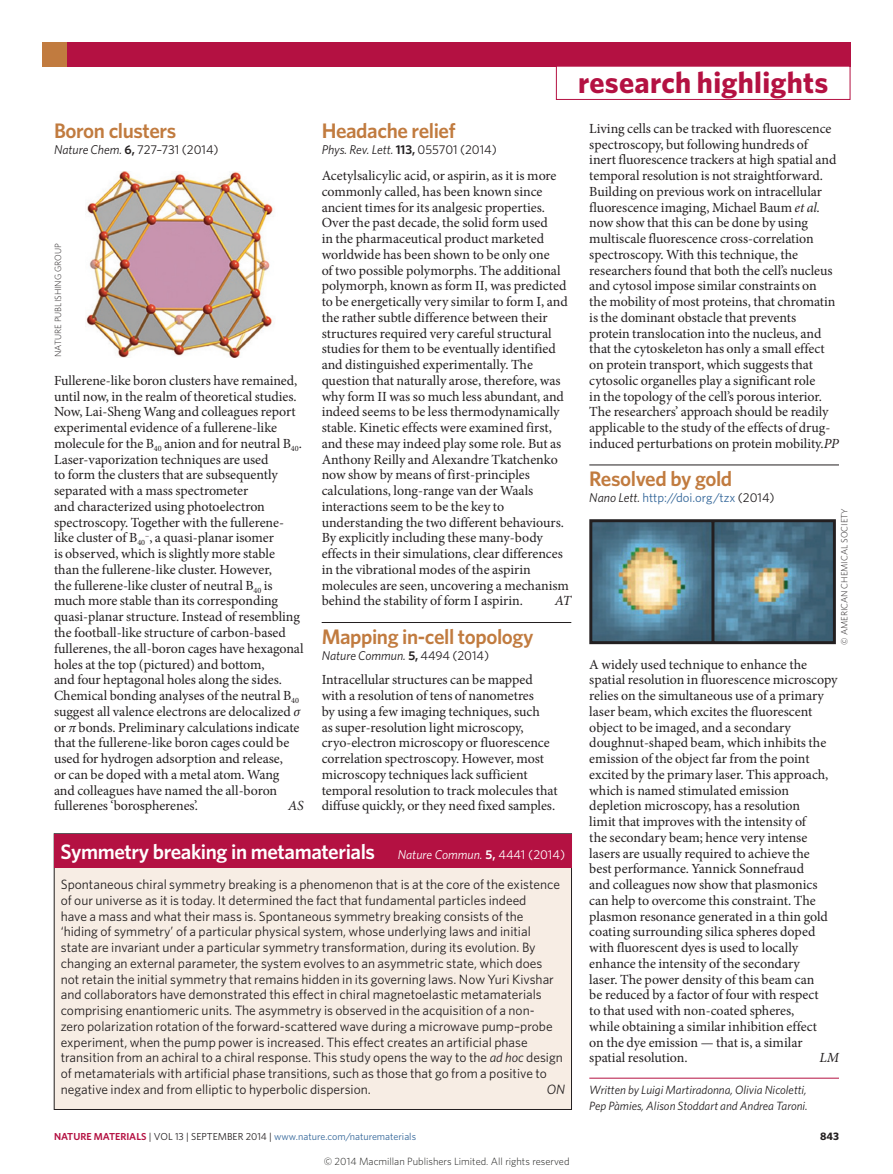
<style>
.page{position:relative;width:893px;height:1174px;background:#fff}
.page>*{position:absolute;margin:0;border:0;box-sizing:border-box;transform-origin:0 0}
.t1{font:700 30px "Whitney";letter-spacing:.01em;color:#b41142}
.Title{font:600 21px "Whitney";letter-spacing:-.02em;color:#fff}
.Title_w_rule{font:600 21px "Whitney";letter-spacing:-.02em;color:#c17b3f}
.Title-2{font:600 21px "Whitney";letter-spacing:-.02em;color:#c17b3f}
.Body_first{font:13.95px/15.8px "Minion Pro";color:#231f20}
.Body_first-2{font:italic 13.95px "Minion Pro";color:#231f20}
.Box_body_first{font:13.5px/15.8px "Whitney";color:#231f20}
.Box_body_first-2{font:italic 13.5px "Whitney";color:#231f20}
.Journal_DOI_ref{font:italic 12.75px "Whitney";color:#231f20}
.Journal_DOI_ref-2{font:12.75px "Whitney";color:#369}
.Journal_DOI_ref-3{font:12.75px "Whitney";color:#231f20}
.Author_information{font:italic 12px/15.8px "Whitney";color:#231f20}
.t2{font:700 10.8px "Whitney";color:#231f20}
.t3{font:300 10.5px "Whitney";color:#1d1d1b}
.t4{font:10.2px "Whitney";color:#369}
.Picture_credit{font:300 9px "Whitney";color:#231f20}
.s1{font-style:italic}
.s2{font-weight:600}
.s3{font-weight:600;font-style:normal}
.s4{font-style:normal}
.s5{font-weight:400;font-style:italic;font-size:12.75px}
.s6{font-size:12.75px}
.s7{font-weight:400;font-size:12.75px}
.s8{font-style:italic;color:#231f20}
.s9{color:#231f20}
.s10{font-weight:600;color:#b41142}
</style>
<div class="page">
<div style="left:43px;top:43px;width:807px;height:24px;background:#b41142"></div>
<div style="left:43px;top:43px;width:24px;height:24px;background:#c17b3f"></div>
<div style="left:556px;top:66px;width:294px;height:34px;border:1px solid #b41142"></div>
<hr style="left:322px;top:622px;width:249px;height:1px;background:#231f20">
<hr style="left:589px;top:465px;width:250px;height:1px;background:#231f20">
<hr style="left:589px;top:1078px;width:250px;height:1px;background:#b41142">
<svg style="left:589px;top:519px;width:247px;height:125px;background:#5d7c87"></svg>
<img style="left:86px;top:172px;width:187px;height:186px">
<div style="left:54px;top:833px;width:517px;height:276px;background:#f7ede4"></div>
<div style="left:54px;top:833px;width:517px;height:34px;background:#b41142"></div>
<h1 class="t1" style="left:578px;top:62px;width:252px">research highlights</h1>
<p class="Title-2" style="left:54px;top:117px;width:124px">Boron clusters</p>
<p class="Journal_DOI_ref-3" style="left:54px;top:141px;width:166px"><span class="s1">Nature Chem.</span> <span class="s2">6,</span> 727–731 (2014)</p>
<p class="Picture_credit" style="left:52px;top:357px;width:115px;rotate:-90deg">NATURE PUBLISHING GROUP</p>
<p class="Body_first" style="left:54px;top:372px;width:251px">Fullerene-like boron clusters have remained, until now, in the realm of theoretical studies.<br>Now, Lai-Sheng Wang and colleagues report experimental evidence of a fullerene-like molecule for the B<sub>40</sub> anion and for neutral B<sub>40</sub>.<br>Laser-vaporization techniques are used<br>to form the clusters that are subsequently separated with a mass spectrometer<br>and characterized using photoelectron spectroscopy. Together with the fullerene&shy;like cluster of B<sub>40</sub><sup>–</sup>, a quasi-planar isomer<br>is observed, which is slightly more stable than the fullerene-like cluster. However,<br>the fullerene-like cluster of neutral B<sub>40</sub> is much more stable than its corresponding quasi-planar structure. Instead of resembling the football-like structure of carbon-based fullerenes, the all-boron cages have hexagonal holes at the top (pictured) and bottom,<br>and four heptagonal holes along the sides.<br>Chemical bonding analyses of the neutral B<sub>40 </sub>suggest all valence electrons are delocalized <span class="s1">σ </span>or <span class="s1">π</span> bonds. Preliminary calculations indicate that the fullerene-like boron cages could be used for hydrogen adsorption and release,<br>or can be doped with a metal atom. Wang and colleagues have named the all-boron fullerenes ‘borospherenes’.</p>
<p class="Body_first-2" style="left:288px;top:797px;width:17px">AS</p>
<p class="Title-2" style="left:322px;top:117px;width:135px">Headache relief</p>
<p class="Journal_DOI_ref" style="left:322px;top:141px;width:177px">Phys. Rev. Lett. <span class="s3">113,</span> <span class="s4">055701 (2014)</span></p>
<p class="Body_first" style="left:322px;top:168px;width:249px">Acetylsalicylic acid, or aspirin, as it is more commonly called, has been known since ancient times for its analgesic properties.<br>Over the past decade, the solid form used<br>in the pharmaceutical product marketed worldwide has been shown to be only one<br>of two possible polymorphs. The additional polymorph, known as form II, was predicted to be energetically very similar to form I, and the rather subtle difference between their structures required very careful structural studies for them to be eventually identified and distinguished experimentally. The question that naturally arose, therefore, was why form II was so much less abundant, and indeed seems to be less thermodynamically stable. Kinetic effects were examined first, and these may indeed play some role. But as Anthony Reilly and Alexandre Tkatchenko now show by means of first-principles calculations, long-range van der Waals interactions seem to be the key to understanding the two different behaviours.<br>By explicitly including these many-body effects in their simulations, clear differences in the vibrational modes of the aspirin molecules are seen, uncovering a mechanism behind the stability of form I aspirin.</p>
<p class="Body_first-2" style="left:555px;top:592px;width:18px">AT</p>
<p class="Title_w_rule" style="left:322px;top:622px;width:213px">Mapping in-cell topology</p>
<p class="Journal_DOI_ref" style="left:322px;top:647px;width:169px">Nature Commun. <span class="s3">5,</span> <span class="s4">4494 (2014)</span></p>
<p class="Body_first" style="left:322px;top:672px;width:237px">Intracellular structures can be mapped with a resolution of tens of nanometres<br>by using a few imaging techniques, such<br>as super-resolution light microscopy, cryo-electron microscopy or fluorescence correlation spectroscopy. However, most microscopy techniques lack sufficient temporal resolution to track molecules that diffuse quickly, or they need fixed samples.</p>
<p class="Title" style="left:61px;top:837px;width:506px">Symmetry breaking in metamaterials <span class="s5">Nature Commun.</span> <span class="s6">5,</span> <span class="s7">4441 (2014)</span></p>
<p class="Box_body_first" style="left:61px;top:876px;width:504px">Spontaneous chiral symmetry breaking is a phenomenon that is at the core of the existence of our universe as it is today. It determined the fact that fundamental particles indeed<br>have a mass and what their mass is. Spontaneous symmetry breaking consists of the ‘hiding of symmetry’ of a particular physical system, whose underlying laws and initial<br>state are invariant under a particular symmetry transformation, during its evolution. By changing an external parameter, the system evolves to an asymmetric state, which does not retain the initial symmetry that remains hidden in its governing laws. Now Yuri Kivshar and collaborators have demonstrated this effect in chiral magnetoelastic metamaterials comprising enantiomeric units. The asymmetry is observed in the acquisition of a non-<br>zero polarization rotation of the forward-scattered wave during a microwave pump–probe experiment, when the pump power is increased. This effect creates an artificial phase transition from an achiral to a chiral response. This study opens the way to the <span class="s1">ad hoc</span> design of metamaterials with artificial phase transitions, such as those that go from a positive to negative index and from elliptic to hyperbolic dispersion.</p>
<p class="Box_body_first-2" style="left:547px;top:1080px;width:20px">ON</p>
<p class="Body_first" style="left:589px;top:120px;width:251px">Living cells can be tracked with fluorescence spectroscopy, but following hundreds of<br>inert fluorescence trackers at high spatial and temporal resolution is not straightforward.<br>Building on previous work on intracellular fluorescence imaging, Michael Baum <span class="s1">et al. </span>now show that this can be done by using multiscale fluorescence cross-correlation spectroscopy. With this technique, the researchers found that both the cell’s nucleus and cytosol impose similar constraints on<br>the mobility of most proteins, that chromatin is the dominant obstacle that prevents protein translocation into the nucleus, and that the cytoskeleton has only a small effect on protein transport, which suggests that cytosolic organelles play a significant role<br>in the topology of the cell’s porous interior.<br>The researchers’ approach should be readily applicable to the study of the effects of drug&shy;induced perturbations on protein mobility.<span class="s1">PP</span></p>
<p class="Title_w_rule" style="left:589px;top:465px;width:144px">Resolved by gold</p>
<p class="Journal_DOI_ref-2" style="left:589px;top:489px;width:187px"><span class="s8">Nano Lett.</span> http://doi.org/tzx <span class="s9">(2014)</span></p>
<p class="Picture_credit" style="left:838px;top:645px;width:138px;rotate:-90deg">© AMERICAN CHEMICAL SOCIETY</p>
<p class="Body_first" style="left:589px;top:656px;width:250px">A widely used technique to enhance the spatial resolution in fluorescence microscopy relies on the simultaneous use of a primary laser beam, which excites the fluorescent object to be imaged, and a secondary doughnut-shaped beam, which inhibits the emission of the object far from the point excited by the primary laser. This approach, which is named stimulated emission depletion microscopy, has a resolution<br>limit that improves with the intensity of<br>the secondary beam; hence very intense lasers are usually required to achieve the<br>best performance. Yannick Sonnefraud<br>and colleagues now show that plasmonics can help to overcome this constraint. The plasmon resonance generated in a thin gold coating surrounding silica spheres doped with fluorescent dyes is used to locally enhance the intensity of the secondary<br>laser. The power density of this beam can<br>be reduced by a factor of four with respect<br>to that used with non-coated spheres,<br>while obtaining a similar inhibition effect<br>on the dye emission — that is, a similar spatial resolution.</p>
<p class="Body_first-2" style="left:819px;top:1049px;width:21px">LM</p>
<p class="Author_information" style="left:589px;top:1081px;width:220px">Written by Luigi Martiradonna, Olivia Nicoletti,<br>Pep Pàmies, Alison Stoddart and Andrea Taroni.</p>
<p class="t4" style="left:54px;top:1129px;width:364px"><span class="s10">NATURE MATERIALS</span> <span class="s9">| VOL 13 | SEPTEMBER 2014 |</span> www.nature.com/naturematerials</p>
<p class="t2" style="left:820px;top:1129px;width:20px">843</p>
<p class="t3" style="left:324px;top:1154px;width:247px">© 2014 Macmillan Publishers Limited. All rights reserved</p>
</div>
